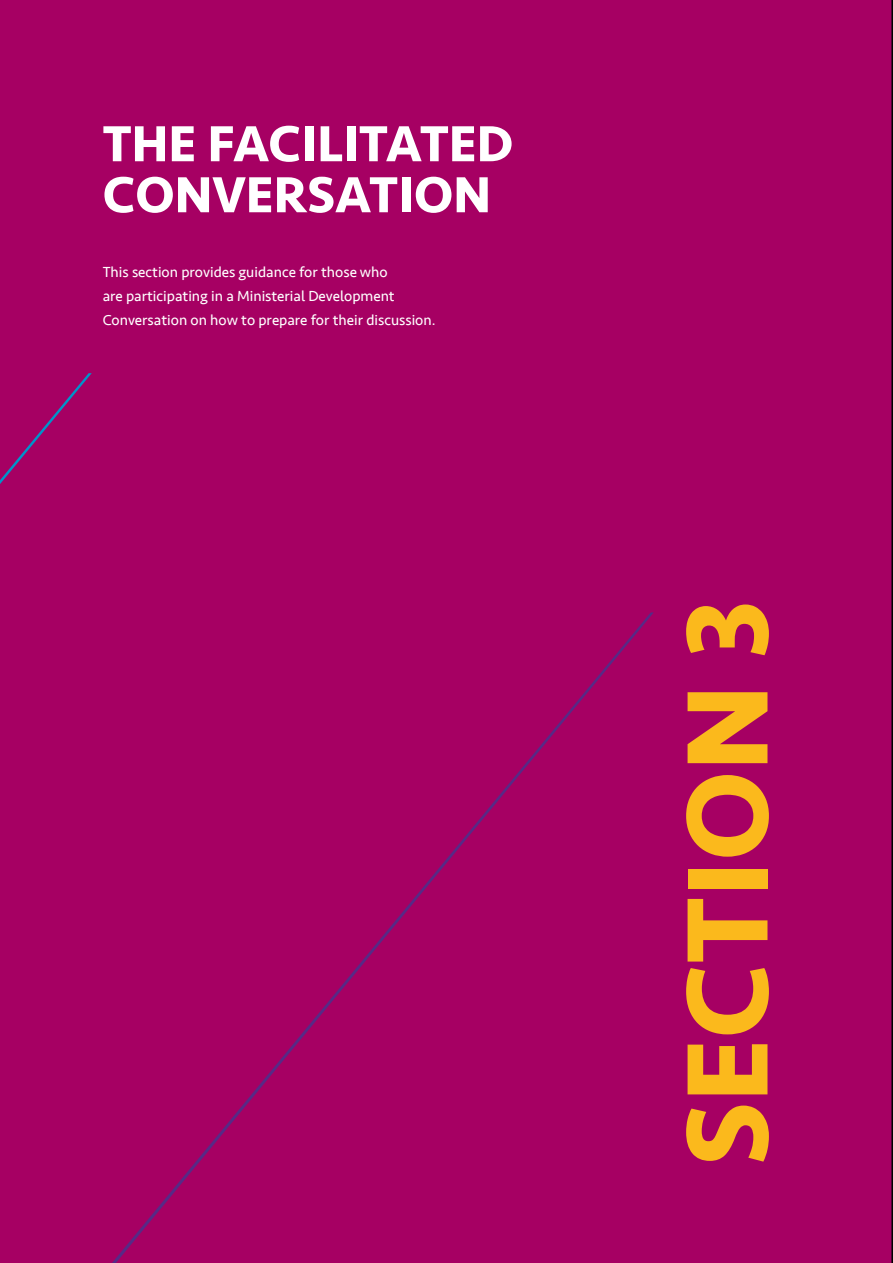
<style>
.page{position:relative;width:893px;height:1263px;background:#a60063}
.page>*{position:absolute;margin:0;border:0;box-sizing:border-box;transform-origin:0 0}
.Section_Header{font:700 120px "Seravek";color:#fbb91c}
.Smaller_Blue_Header{font:700 52.5px/51px "Seravek";color:#fff}
.Smaller_Blue_Header-2{font:15px/24px "Seravek";color:#fff}
</style>
<div class="page">
<p class="Smaller_Blue_Header" style="left:103px;top:117px;width:412px">THE FACILITATED<br>CONVERSATION</p>
<p class="Smaller_Blue_Header-2" style="left:103px;top:260px;width:334px">This section provides guidance for those who<br>are participating in a Ministerial Development<br>Conversation on how to prepare for their discussion.</p>
<p class="Section_Header" style="left:631px;top:1166px;width:568px;rotate:-90deg">SECTION 3</p>
</div>
